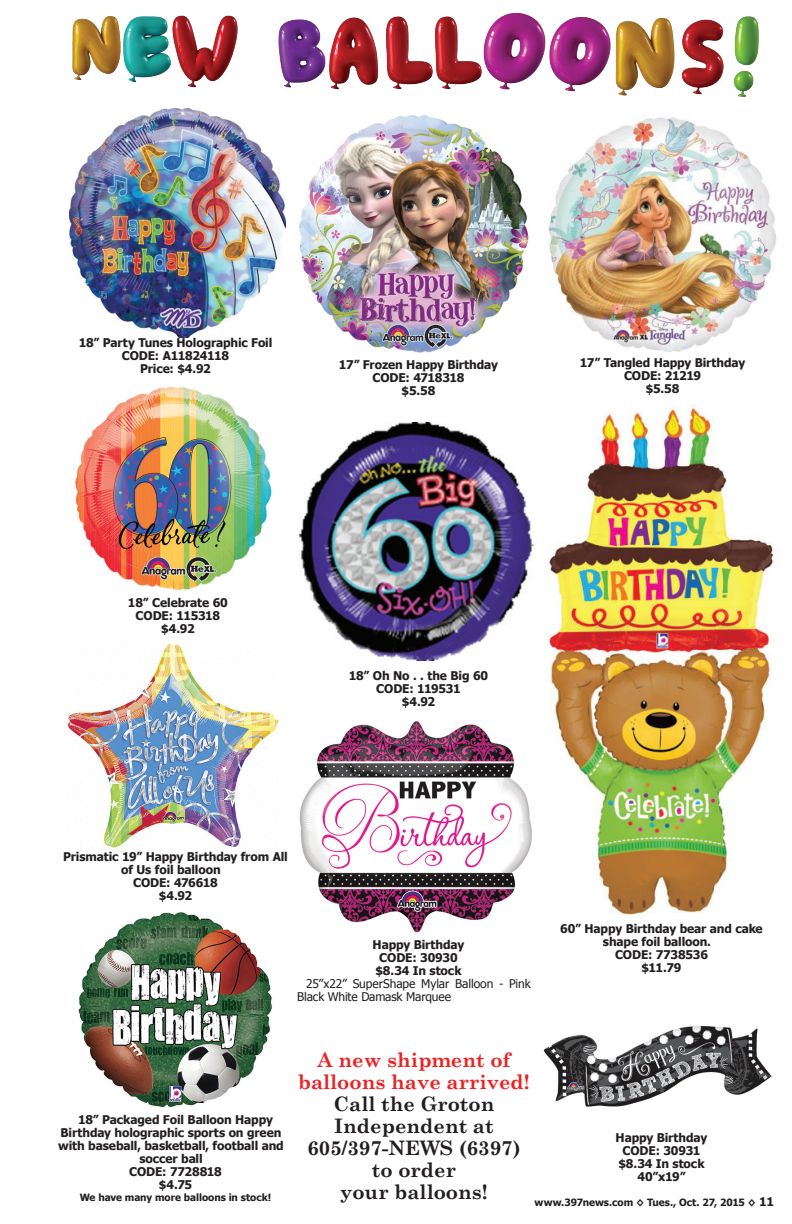
<style>
.page{position:relative;width:792px;height:1224px;background:#fff}
.page>*{position:absolute;margin:0;border:0;box-sizing:border-box;transform-origin:0 0}
.t1{font:700 20px/22px "Century Schoolbook";color:#231f20;text-align:center}
.t2{font:700 20px/22px "Century Schoolbook";color:#ee2123;text-align:center}
.t3{font:700 12px/13px "Tahoma";letter-spacing:-.01em;color:#231f20;text-align:center}
.t4{font:12px/13px "Tahoma";letter-spacing:-.01em;color:#231f20}
.t5{font:700 10px "Tahoma";letter-spacing:-.005em;color:#231f20}
.s1{font-size:12px}
</style>
<div class="page">
<img style="left:72px;top:18px;width:19px;height:62px">
<img style="left:91px;top:16px;width:55px;height:67px">
<img style="left:146px;top:15px;width:92px;height:94px">
<img style="left:278px;top:19px;width:16px;height:69px">
<img style="left:294px;top:18px;width:55px;height:72px">
<img style="left:349px;top:16px;width:49px;height:73px">
<img style="left:642px;top:17px;width:46px;height:72px">
<img style="left:398px;top:13px;width:113px;height:77px">
<img style="left:511px;top:12px;width:131px;height:84px">
<img style="left:688px;top:16px;width:71px;height:81px">
<img style="left:69px;top:109px;width:216px;height:228px">
<img style="left:299px;top:115px;width:230px;height:238px">
<img style="left:548px;top:117px;width:229px;height:235px">
<img style="left:75px;top:387px;width:197px;height:204px">
<img style="left:299px;top:422px;width:235px;height:239px">
<img style="left:547px;top:406px;width:227px;height:509px">
<img style="left:299px;top:721px;width:233px;height:212px">
<img style="left:543px;top:1025px;width:229px;height:82px">
<img style="left:67px;top:644px;width:212px;height:204px">
<img style="left:78px;top:912px;width:194px;height:196px">
<p class="t3" style="left:79px;top:335px;width:195px">18” Party Tunes Holographic Foil<br>CODE: A11824118<br>Price: $4.92</p>
<p class="t3" style="left:339px;top:358px;width:161px">17” Frozen Happy Birthday<br>CODE: 4718318<br>$5.58</p>
<p class="t3" style="left:580px;top:355px;width:167px">17” Tangled Happy Birthday<br>CODE: 21219<br>$5.58</p>
<p class="t3" style="left:128px;top:596px;width:101px">18” Celebrate 60<br>CODE: 115318 $4.92</p>
<p class="t3" style="left:349px;top:668px;width:141px">18” Oh No . . the Big 60<br>CODE: 119531<br>$4.92</p>
<p class="t3" style="left:63px;top:849px;width:226px">Prismatic 19” Happy Birthday from All</p>
<p class="t3" style="left:121px;top:862px;width:101px">of Us foil balloon</p>
<p class="t3" style="left:133px;top:875px;width:86px">CODE: 476618</p>
<p class="t3" style="left:159px;top:888px;width:35px">$4.92</p>
<p class="t3" style="left:373px;top:938px;width:93px">Happy Birthday<br>CODE: 30930 $8.34 In stock</p>
<p class="t4" style="left:297px;top:977px;width:235px;text-indent:9px">25”x22” SuperShape Mylar Balloon - Pink<br>Black White Damask Marquee</p>
<p class="t3" style="left:560px;top:921px;width:204px">60” Happy Birthday bear and cake</p>
<p class="t3" style="left:603px;top:934px;width:110px">shape foil balloon.</p>
<p class="t3" style="left:615px;top:947px;width:94px">CODE: 7738536</p>
<p class="t3" style="left:641px;top:960px;width:42px">$11.79</p>
<h1 class="t2" style="left:298px;top:1049px;width:233px">A new shipment of balloons have arrived!</h1>
<h1 class="t1" style="left:307px;top:1093px;width:215px">Call the Groton<br>Independent at<br>605/397-NEWS (6397) to order<br>your balloons!</h1>
<p class="t3" style="left:78px;top:1113px;width:196px">18” Packaged Foil Balloon Happy</p>
<p class="t3" style="left:61px;top:1126px;width:223px">Birthday holographic sports on green</p>
<p class="t3" style="left:58px;top:1139px;width:227px">with baseball, basketball, football and</p>
<p class="t3" style="left:139px;top:1152px;width:65px">soccer ball</p>
<p class="t3" style="left:129px;top:1165px;width:94px">CODE: 7728818</p>
<p class="t3" style="left:159px;top:1178px;width:35px">$4.75</p>
<p class="t3" style="left:616px;top:1131px;width:93px">Happy Birthday<br>CODE: 30931 $8.34 In stock<br>40”x19”</p>
<p class="t5" style="left:80px;top:1191px;width:193px">We have many more balloons in stock!</p>
<p class="t5" style="left:535px;top:1195px;width:241px">www.397news.com ◊ Tues., Oct. 27, 2015 ◊ <span class="s1">11</span></p>
</div>
